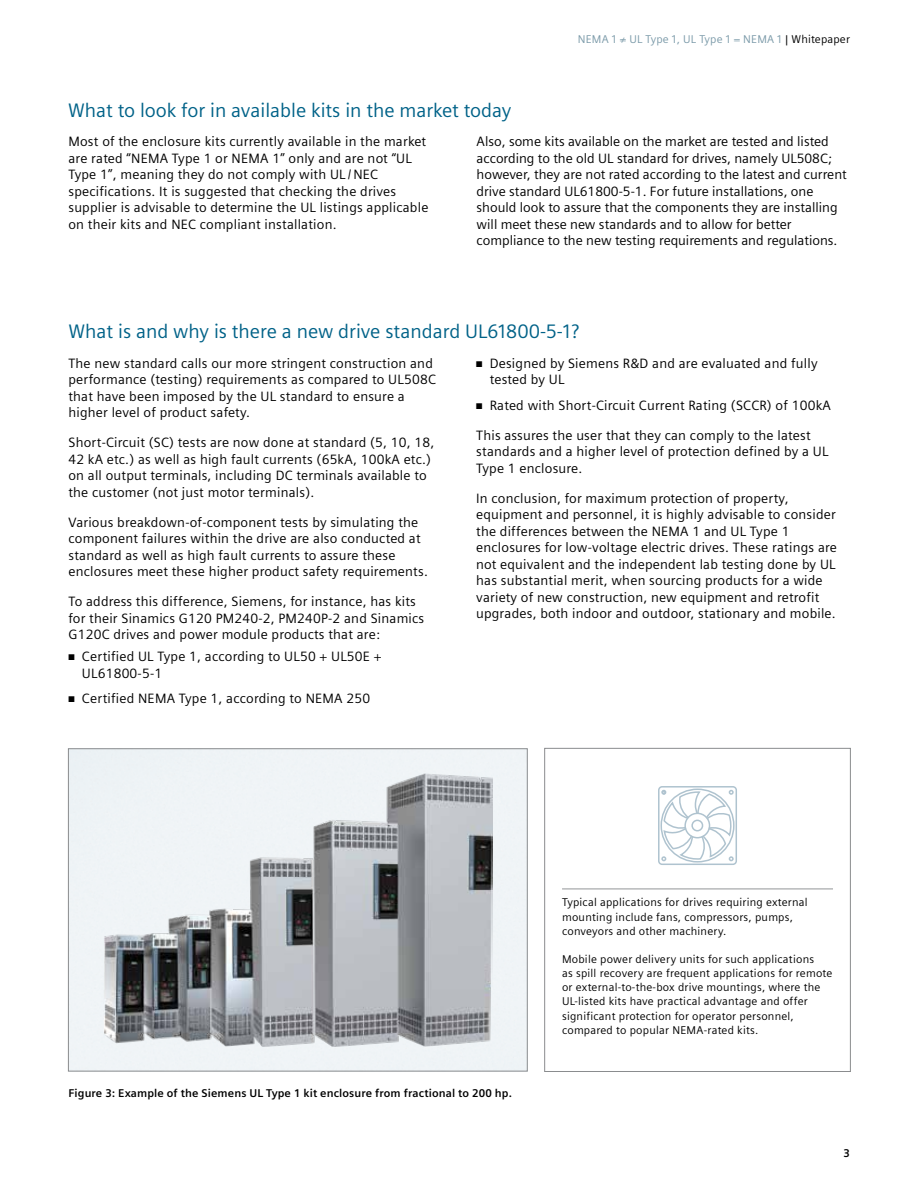
<style>
.page{position:relative;width:918px;height:1188px;background:#fff}
.page>*{position:absolute;margin:0;border:0;box-sizing:border-box;transform-origin:0 0}
.t1{font:19.5px "Siemens Sans";color:#006288}
.t2{font:13.5px/16.5px "Siemens Sans";letter-spacing:.015em;color:#000}
.t3{font:11.25px/14.2px "Siemens Sans";letter-spacing:.02em;color:#000}
.t4{font:700 11.25px "Siemens Sans";letter-spacing:.01em;color:#000}
.t5{font:11.25px "Siemens Sans";letter-spacing:.015em;color:#7b9aa9}
.s1{color:#000}
</style>
<div class="page">
<div style="left:70px;top:750px;width:456px;height:319px;background:#f0f4f6"></div>
<div style="left:68px;top:748px;width:460px;height:323px;border:1px solid #8a8c8e"></div>
<img style="left:103px;top:774px;width:389px;height:272px">
<hr style="left:562px;top:889px;width:271px;height:1px;background:#939598">
<svg style="left:658px;top:786px;width:79px;height:79px"></svg>
<div style="left:684px;top:813px;width:26px;height:25px;border:2px solid #afc3cf;border-radius:50%"></div>
<div style="left:691px;top:820px;width:12px;height:11px;border:2px solid #afc3cf;border-radius:50%"></div>
<div style="left:544px;top:748px;width:307px;height:324px;border:1px solid #8a8c8e"></div>
<h1 class="t1" style="left:68px;top:99px;width:445px">What to look for in available kits in the market today</h1>
<p class="t5" style="left:578px;top:32px;width:274px">NEMA 1 ≠ UL Type 1, UL Type 1 = NEMA 1 <span class="s1">| Whitepaper</span></p>
<p class="t2" style="left:68px;top:134px;width:361px">Most of the enclosure kits currently available in the market are rated “NEMA Type 1 or NEMA 1” only and are not “UL Type 1”, meaning they do not comply with UL /NEC specifications. It is suggested that checking the drives supplier is advisable to determine the UL listings applicable on their kits and NEC compliant installation.</p>
<p class="t2" style="left:477px;top:134px;width:372px">Also, some kits available on the market are tested and listed according to the old UL standard for drives, namely UL508C; however, they are not rated according to the latest and current drive standard UL61800-5-1. For future installations, one should look to assure that the components they are installing will meet these new standards and to allow for better compliance to the new testing requirements and regulations.</p>
<h1 class="t1" style="left:68px;top:321px;width:512px">What is and why is there a new drive standard UL61800-5-1?</h1>
<p class="t2" style="left:68px;top:355px;width:369px">The new standard calls our more stringent construction and performance (testing) requirements as compared to UL508C that have been imposed by the UL standard to ensure a higher level of product safety.</p>
<p class="t2" style="left:68px;top:434px;width:367px">Short-Circuit (SC) tests are now done at standard (5, 10, 18, 42 kA etc.) as well as high fault currents (65kA, 100kA etc.) on all output terminals, including DC terminals available to the customer (not just motor terminals).</p>
<p class="t2" style="left:68px;top:514px;width:361px">Various breakdown-of-component tests by simulating the component failures within the drive are also conducted at standard as well as high fault currents to assure these enclosures meet these higher product safety requirements.</p>
<p class="t2" style="left:68px;top:593px;width:357px">To address this difference, Siemens, for instance, has kits for their Sinamics G120 PM240-2, PM240P-2 and Sinamics<br>G120C drives and power module products that are:</p>
<p class="t2" style="left:82px;top:648px;width:301px;line-height:17px;text-indent:-14px">■ Certified UL Type 1, according to UL50 + UL50E +<br>UL61800-5-1</p>
<p class="t2" style="left:68px;top:690px;width:303px">■ Certified NEMA Type 1, according to NEMA 250</p>
<p class="t2" style="left:490px;top:355px;width:329px;text-indent:-14px">■ Designed by Siemens R&amp;D and are evaluated and fully tested by UL</p>
<p class="t2" style="left:476px;top:397px;width:356px">■ Rated with Short-Circuit Current Rating (SCCR) of 100kA</p>
<p class="t2" style="left:476px;top:427px;width:354px">This assures the user that they can comply to the latest standards and a higher level of protection defined by a UL<br>Type 1 enclosure.</p>
<p class="t2" style="left:476px;top:490px;width:362px">In conclusion, for maximum protection of property, equipment and personnel, it is highly advisable to consider the differences between the NEMA 1 and UL Type 1 enclosures for low-voltage electric drives. These ratings are not equivalent and the independent lab testing done by UL has substantial merit, when sourcing products for a wide variety of new construction, new equipment and retrofit upgrades, both indoor and outdoor, stationary and mobile.</p>
<p class="t3" style="left:562px;top:895px;width:247px">Typical applications for drives requiring external mounting include fans, compressors, pumps, conveyors and other machinery.</p>
<p class="t3" style="left:562px;top:952px;width:272px">Mobile power delivery units for such applications<br>as spill recovery are frequent applications for remote or external-to-the-box drive mountings, where the UL-listed kits have practical advantage and offer significant protection for operator personnel, compared to popular NEMA-rated kits.</p>
<p class="t4" style="left:68px;top:1087px;width:445px">Figure 3: Example of the Siemens UL Type 1 kit enclosure from fractional to 200 hp.</p>
<p class="t4" style="left:843px;top:1146px;width:8px">3</p>
</div>
